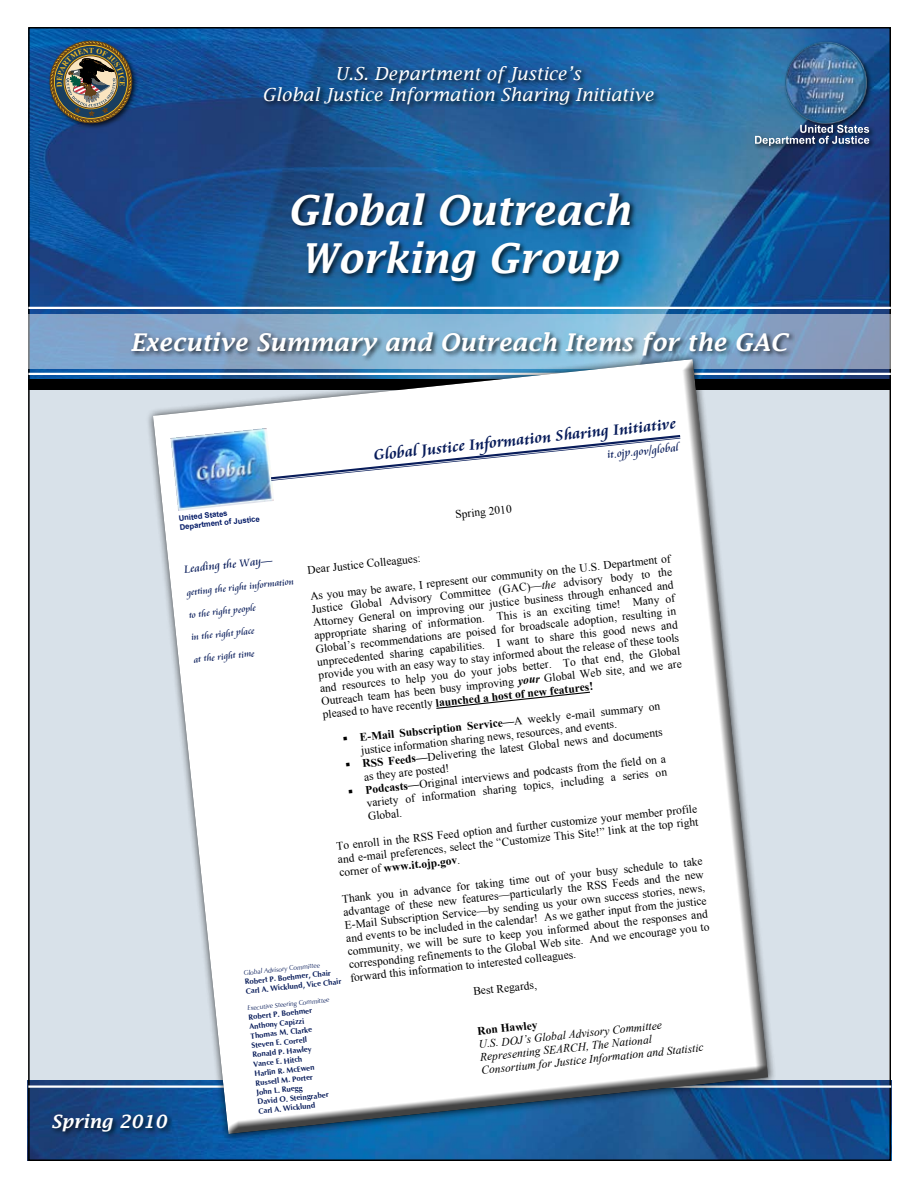
<style>
.page{position:relative;width:918px;height:1188px;background:#fff}
.page>*{position:absolute;margin:0;border:0;box-sizing:border-box;transform-origin:0 0}
.t1{font:italic 600 40.5px/48.6px "Lucida Fax";letter-spacing:-.01em;color:#fff;text-align:center}
.t2{font:italic 600 24px "Lucida Fax";color:#fff}
.t3{font:italic 18px/21.6px "Lucida Fax";letter-spacing:-.01em;color:#fff;text-align:center}
.t4{font:italic 600 18px "Lucida Fax";color:#fff}
.t5{font:700 16.35px "Cataneo BT";color:#081c5a}
.t6{font:11.55px/13.2px "Times New Roman";color:#000;text-align:justify}
.t7{font:italic 11.55px/13.2px "Times New Roman";color:#000}
.t8{font:11.55px "Cataneo BT";color:#081c5a}
.t9{font:700 11.55px "Times New Roman";color:#000}
.t10{font:9.6px "Cataneo BT";color:#081c5a}
.t11{font:700 7.65px/9.4px "Zapf Humanist 601 BT";color:#081c5a}
.t12{font:700 7.65px/8.9px "Arial";color:#001865}
.t13{font:italic 6.75px "Zapf Humanist 601 BT";color:#081c5a}
.s1{font-style:italic}
.s2{font-weight:700;font-style:italic}
.s3{font-weight:700}
</style>
<div class="page">
<img style="left:31px;top:1080px;width:857px;height:78px">
<div style="left:29px;top:387px;width:860px;height:693px;background:#d8e1e9"></div>
<img style="left:31px;top:30px;width:857px;height:349px">
<div style="left:28px;top:379px;width:862px;height:10px;background:#000"></div>
<hr style="left:28px;top:373px;width:863px;height:2px;background:#fff">
<hr style="left:28px;top:1085px;width:863px;height:3px;background:#fff">
<svg style="left:28px;top:314px;width:863px;height:55px;background:#86a8ca"></svg>
<div style="left:50px;top:1112px;width:123px;height:26px;background:#000;opacity:.75"></div>
<hr style="left:28px;top:307px;width:863px;height:2px;background:#fff">
<div style="left:289px;top:191px;width:347px;height:97px;background:#000;opacity:.75"></div>
<div style="left:129px;top:330px;width:666px;height:32px;background:#000;opacity:.75"></div>
<div style="left:753px;top:40px;width:123px;height:112px;background:#000;opacity:.75"></div>
<img style="left:775px;top:34px;width:104px;height:107px">
<svg style="left:755px;top:125px;width:114px;height:21px;background:#5a7494"></svg>
<div style="left:785px;top:42px;width:81px;height:81px;border:1px solid #205d87;border-radius:50%"></div>
<div style="left:47px;top:38px;width:92px;height:92px;background:#000;opacity:.75"></div>
<div style="left:261px;top:64px;width:399px;height:47px;background:#000;opacity:.85"></div>
<div style="left:146px;top:352px;width:630px;height:790px;background:#000;opacity:.75"></div>
<svg style="left:152px;top:359px;width:617px;height:776px;background:#e3e9ee"></svg>
<svg style="left:343px;top:737px;width:4px;height:3px"></svg>
<svg style="left:346px;top:763px;width:4px;height:4px"></svg>
<svg style="left:349px;top:789px;width:4px;height:4px"></svg>
<img style="left:49px;top:40px;width:83px;height:83px">
<h3 class="t3" style="left:262px;top:62px;width:393px">U.S. Department of Justice’s<br>Global Justice Information Sharing Initiative</h3>
<h1 class="t1" style="left:287px;top:186px;width:344px">Global Outreach<br>Working Group</h1>
<h2 class="t2" style="left:130px;top:329px;width:659px">Executive Summary and Outreach Items for the GAC</h2>
<h3 class="t5" style="left:373px;top:445px;width:305px;rotate:-6deg">Global Justice Information Sharing Initiative</h3>
<p class="t8" style="left:607px;top:448px;width:73px;rotate:-6deg">it.ojp.gov/global</p>
<h3 class="t4" style="left:51px;top:1112px;width:117px">Spring 2010</h3>
<p class="t6" style="left:455px;top:508px;width:58px;rotate:-6deg">Spring 2010</p>
<p class="t12" style="left:178px;top:514px;width:82px;rotate:-6deg">United States<br>Department of Justice</p>
<p class="t8" style="left:183px;top:562px;width:90px;rotate:-6deg">Leading the Way—</p>
<p class="t10" style="left:186px;top:587px;width:109px;rotate:-6deg">getting the right information</p>
<p class="t10" style="left:188px;top:609px;width:69px;rotate:-6deg">to the right people</p>
<p class="t10" style="left:191px;top:631px;width:65px;rotate:-6deg">in the right place</p>
<p class="t10" style="left:193px;top:654px;width:63px;rotate:-6deg">at the right time</p>
<p class="t6" style="left:310px;top:589px;width:364px;rotate:-6deg">As you may be aware, I represent our community on the U.S. Department of Justice Global Advisory Committee (GAC)—<span class="s1">the</span> advisory body to the Attorney General on improving our justice business through enhanced and appropriate sharing of information. This is an exciting time! Many of Global’s recommendations are poised for broadscale adoption, resulting in unprecedented sharing capabilities. I want to share this good news and provide you with an easy way to stay informed about the release of these tools and resources to help you do your jobs better. To that end, the Global Outreach team has been busy improving <span class="s2">your</span> Global Web site, and we are pleased to have recently <span class="s3">launched a host of new features!</span></p>
<p class="t6" style="left:307px;top:563px;width:115px;rotate:-6deg">Dear Justice Colleagues:</p>
<p class="t6" style="left:359px;top:731px;width:304px;text-align:left;rotate:-6deg"><span class="s3">E-Mail Subscription Service—</span>A weekly e-mail summary on justice information sharing news, resources, and events.<br><span class="s3">RSS Feeds—</span>Delivering the latest Global news and documents as they are posted!<br><span class="s3">Podcasts—</span>Original interviews and podcasts from the field on a variety of information sharing topics, including a series on Global.</p>
<p class="t6" style="left:336px;top:839px;width:364px;rotate:-6deg">To enroll in the RSS Feed option and further customize your member profile and e-mail preferences, select the “Customize This Site!” link at the top right corner of <span class="s3">www.it.ojp.gov</span>.</p>
<p class="t6" style="left:341px;top:892px;width:364px;rotate:-6deg">Thank you in advance for taking time out of your busy schedule to take advantage of these new features—particularly the RSS Feeds and the new E-Mail Subscription Service—by sending us your own success stories, news, and events to be included in the calendar! As we gather input from the justice community, we will be sure to keep you informed about the responses and corresponding refinements to the Global Web site. And we encourage you to forward this information to interested colleagues.</p>
<p class="t6" style="left:473px;top:985px;width:65px;rotate:-6deg">Best Regards,</p>
<p class="t9" style="left:477px;top:1023px;width:62px;rotate:-6deg">Ron Hawley</p>
<p class="t13" style="left:244px;top:969px;width:78px;rotate:-6deg">Global Advisory Committee</p>
<p class="t11" style="left:244px;top:977px;width:97px;rotate:-6deg">Robert P. Boehmer, Chair<br>Carl A. Wicklund, Vice Chair</p>
<p class="t13" style="left:247px;top:1004px;width:84px;rotate:-6deg">Executive Steering Committee</p>
<p class="t11" style="left:248px;top:1012px;width:73px;rotate:-6deg">Robert P. Boehmer<br>Anthony Capizzi<br>Thomas M. Clarke<br>Steven E. Correll<br>Ronald P. Hawley<br>Vance E. Hitch<br>Harlin R. McEwen<br>Russell M. Porter<br>John L. Ruegg<br>David O. Steingraber<br>Carl A. Wicklund</p>
<p class="t7" style="left:478px;top:1037px;width:225px;rotate:-6deg">U.S. DOJ’s Global Advisory Committee<br>Representing SEARCH, The National<br>Consortium for Justice Information and Statistic</p>
</div>
